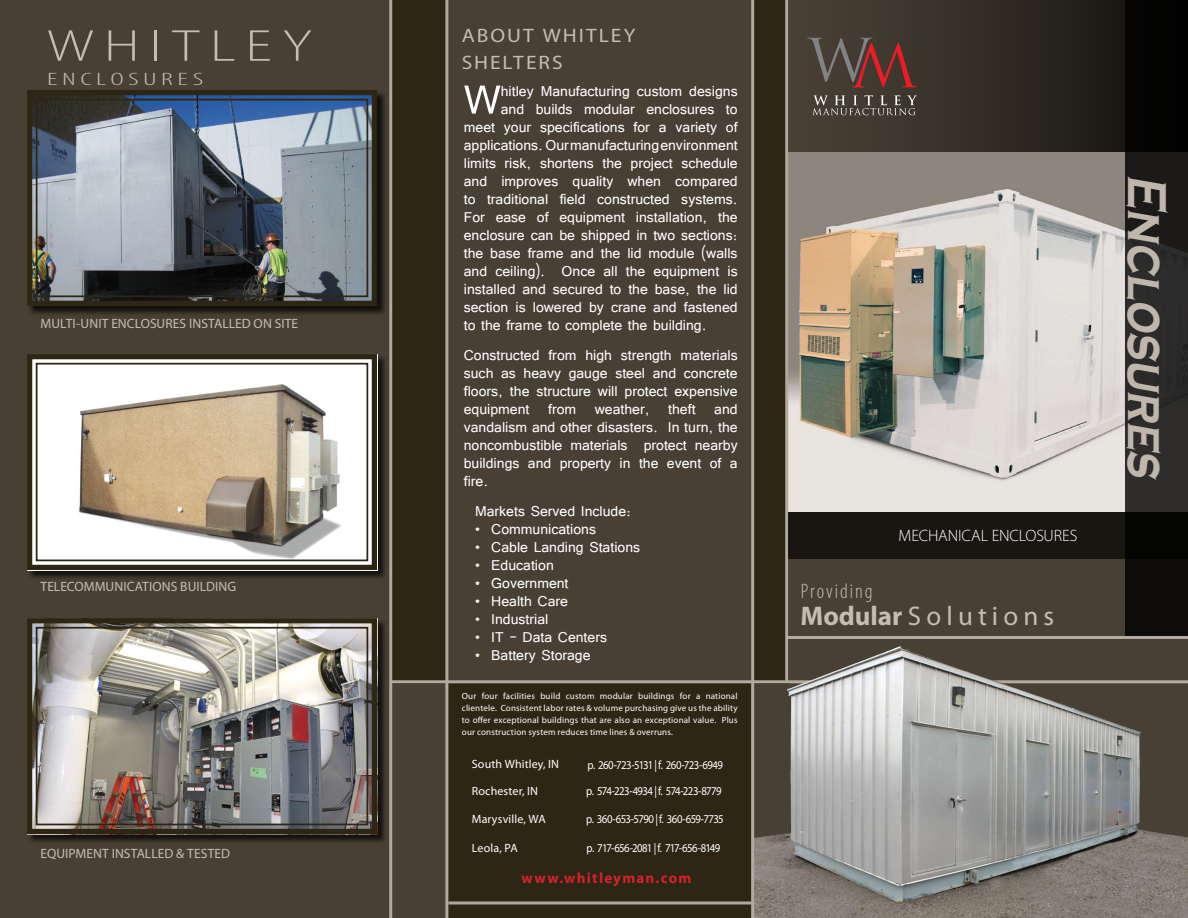
<style>
.page{position:relative;width:1188px;height:918px;background:#484035}
.page>*{position:absolute;margin:0;border:0;box-sizing:border-box;transform-origin:0 0}
.t1{font:italic 700 56.25px "Copperplate Gothic";color:#bfb6ac;scale:.8 1}
.t2{font:50.25px "Tunga";color:#fff}
.t3{font:300 45px "Myriad Pro";letter-spacing:.195em;color:#c3beaf;scale:1.25 1}
.t4{font:27px "Myriad Pro";letter-spacing:.19em;color:#c3beaf}
.t5{font:300 condensed 21px "Myriad Pro";letter-spacing:.09em;color:#c3beaf}
.t6{font:19.5px/27px "Myriad Pro";letter-spacing:.095em;color:#c3beaf;scale:1.1 1}
.t7{font:18px/18px "Tunga";color:#fff;text-align:justify}
.t8{font:300 condensed 18px "Myriad Pro";letter-spacing:.145em;color:#c3beaf;scale:1.75 1}
.t9{font:300 16.5px "Myriad Pro";letter-spacing:-.01em;color:#fff}
.t10{font:700 15px "Myriad Pro";letter-spacing:.08em;color:#d2232a}
.t11{font:13.5px "Myriad Pro";letter-spacing:.005em;color:#c3beaf}
.t12{font:12px "Myriad Pro";letter-spacing:-.045em;color:#fff;scale:.9 1}
.t13{font:12px/26.1px "Myriad Pro";letter-spacing:.01em;color:#fff}
.t14{font:12px "Myriad Pro";letter-spacing:-.065em;color:#fff;scale:.9 1}
.t15{font:12px "Myriad Pro";letter-spacing:-.045em;color:#fff}
.t16{font:9px/12px "Myriad Pro";letter-spacing:.02em;color:#fff;text-align:justify}
.s1{font-weight:700}
</style>
<div class="page">
<div style="left:389px;top:0;width:399px;height:683px;background:#2d2615"></div>
<div style="left:448px;top:0;width:303px;height:691px;background:#484035"></div>
<div style="left:448px;top:683px;width:303px;height:235px;background:#2d2615"></div>
<hr style="left:445px;top:0;width:3px;height:918px;background:#b1aa9f">
<hr style="left:391px;top:680px;width:797px;height:3px;background:#b1aa9f">
<hr style="left:389px;top:0;width:3px;height:918px;background:#b1aa9f">
<svg style="left:808px;top:0;width:317px;height:152px"></svg>
<svg style="left:807px;top:38px;width:110px;height:49px"></svg>
<svg style="left:813px;top:95px;width:104px;height:20px"></svg>
<div style="left:27px;top:90px;width:361px;height:227px;background:#000;opacity:.75"></div>
<svg style="left:27px;top:90px;width:353px;height:219px"></svg>
<div style="left:36px;top:99px;width:332px;height:198px;border:2px solid #2d2615"></div>
<div style="left:27px;top:618px;width:361px;height:228px;background:#000;opacity:.75"></div>
<img style="left:27px;top:618px;width:353px;height:219px">
<div style="left:36px;top:627px;width:332px;height:198px;border:2px solid #2d2615"></div>
<img style="left:788px;top:152px;width:337px;height:360px">
<img style="left:754px;top:639px;width:434px;height:279px">
<div style="left:27px;top:354px;width:361px;height:227px;background:#000;opacity:.75"></div>
<svg style="left:27px;top:354px;width:353px;height:219px"></svg>
<div style="left:36px;top:363px;width:332px;height:198px;border:2px solid #2d2615"></div>
<hr style="left:785px;top:0;width:3px;height:682px;background:#b1aa9f">
<hr style="left:751px;top:0;width:3px;height:918px;background:#b1aa9f">
<svg style="left:1125px;top:0;width:63px;height:636px"></svg>
<hr style="left:788px;top:636px;width:400px;height:3px;background:#b1aa9f">
<div style="left:788px;top:512px;width:400px;height:47px;background:linear-gradient(to right,#1e1a16,#0d0c0a)"></div>
<hr style="left:448px;top:902px;width:305px;height:2px;background:#b1aa9f">
<h3 class="t3" style="left:47px;top:19px;width:213px">WHITLEY</h3>
<p class="t8" style="left:47px;top:68px;width:91px">ENCLOSURES</p>
<p class="t11" style="left:40px;top:315px;width:259px">MULTI-UNIT ENCLOSURES INSTALLED ON SITE</p>
<p class="t11" style="left:40px;top:578px;width:197px">TELECOMMUNICATIONS BUILDING</p>
<p class="t11" style="left:40px;top:845px;width:191px">EQUIPMENT INSTALLED &amp; TESTED</p>
<p class="t6" style="left:462px;top:21px;width:159px">ABOUT WHITLEY<br>SHELTERS</p>
<h2 class="t2" style="left:464px;top:67px;width:38px">W</h2>
<p class="t7" style="left:501px;top:80px;width:238px">hitley Manufacturing custom designs</p>
<p class="t7" style="left:501px;top:98px;width:238px">and builds modular enclosures to</p>
<p class="t7" style="left:464px;top:116px;width:275px">meet your specifications for a variety of</p>
<p class="t7" style="left:464px;top:134px;width:275px">applications. Our manufacturing environment</p>
<p class="t7" style="left:464px;top:152px;width:275px">limits risk, shortens the project schedule</p>
<p class="t7" style="left:464px;top:170px;width:275px">and improves quality when compared</p>
<p class="t7" style="left:464px;top:188px;width:275px">to traditional field constructed systems.</p>
<p class="t7" style="left:464px;top:206px;width:275px">For ease of equipment installation, the</p>
<p class="t7" style="left:464px;top:224px;width:275px">enclosure can be shipped in two sections:</p>
<p class="t7" style="left:464px;top:242px;width:275px">the base frame and the lid module (walls</p>
<p class="t7" style="left:464px;top:260px;width:275px">and ceiling). Once all the equipment is</p>
<p class="t7" style="left:464px;top:278px;width:275px">installed and secured to the base, the lid</p>
<p class="t7" style="left:464px;top:296px;width:275px">section is lowered by crane and fastened</p>
<p class="t7" style="left:464px;top:314px;width:244px">to the frame to complete the building.</p>
<p class="t7" style="left:464px;top:344px;width:275px">Constructed from high strength materials such as heavy gauge steel and concrete floors, the structure will protect expensive equipment from weather, theft and vandalism and other disasters. In turn, the noncombustible materials protect nearby buildings and property in the event of a fire.</p>
<p class="t7" style="left:475px;top:500px;width:157px">Markets Served Include:</p>
<p class="t7" style="left:475px;top:518px;width:122px">• Communications</p>
<p class="t7" style="left:475px;top:536px;width:167px">• Cable Landing Stations</p>
<p class="t7" style="left:475px;top:554px;width:80px">• Education</p>
<p class="t7" style="left:475px;top:572px;width:95px">• Government</p>
<p class="t7" style="left:475px;top:590px;width:94px">• Health Care</p>
<p class="t7" style="left:475px;top:608px;width:75px">• Industrial</p>
<p class="t7" style="left:475px;top:626px;width:133px">• IT - Data Centers</p>
<p class="t7" style="left:475px;top:644px;width:117px">• Battery Storage</p>
<p class="t16" style="left:462px;top:690px;width:277px">Our four facilities build custom modular buildings for a national clientele. Consistent labor rates &amp; volume purchasing give us the ability to offer exceptional buildings that are also an exceptional value. Plus our construction system reduces time lines &amp; overruns.</p>
<p class="t13" style="left:472px;top:751px;width:89px">South Whitley, IN<br>Rochester, IN</p>
<p class="t12" style="left:587px;top:758px;width:152px">p. 260-723-5131 | f. 260-723-6949</p>
<p class="t12" style="left:586px;top:783px;width:152px">p. 574-223-4934 | f. 574-223-8779</p>
<p class="t13" style="left:472px;top:806px;width:75px">Marysville, WA</p>
<p class="t12" style="left:586px;top:812px;width:154px">p. 360-653-5790 | f. 360-659-7735</p>
<p class="t15" style="left:472px;top:841px;width:47px">Leola, PA</p>
<p class="t14" style="left:586px;top:841px;width:150px">p. 717-656-2081 | f. 717-656-8149</p>
<p class="t10" style="left:522px;top:869px;width:171px">www.whitleyman.com</p>
<p class="t5" style="left:801px;top:578px;width:73px">Providing</p>
<p class="t9" style="left:899px;top:525px;width:180px">MECHANICAL ENCLOSURES</p>
<h3 class="t4" style="left:801px;top:599px;width:255px"><span class="s1">Modular</span>Solutions</h3>
<h1 class="t1" style="left:1178px;top:174px;width:395px;rotate:90deg">Enclosures</h1>
</div>
